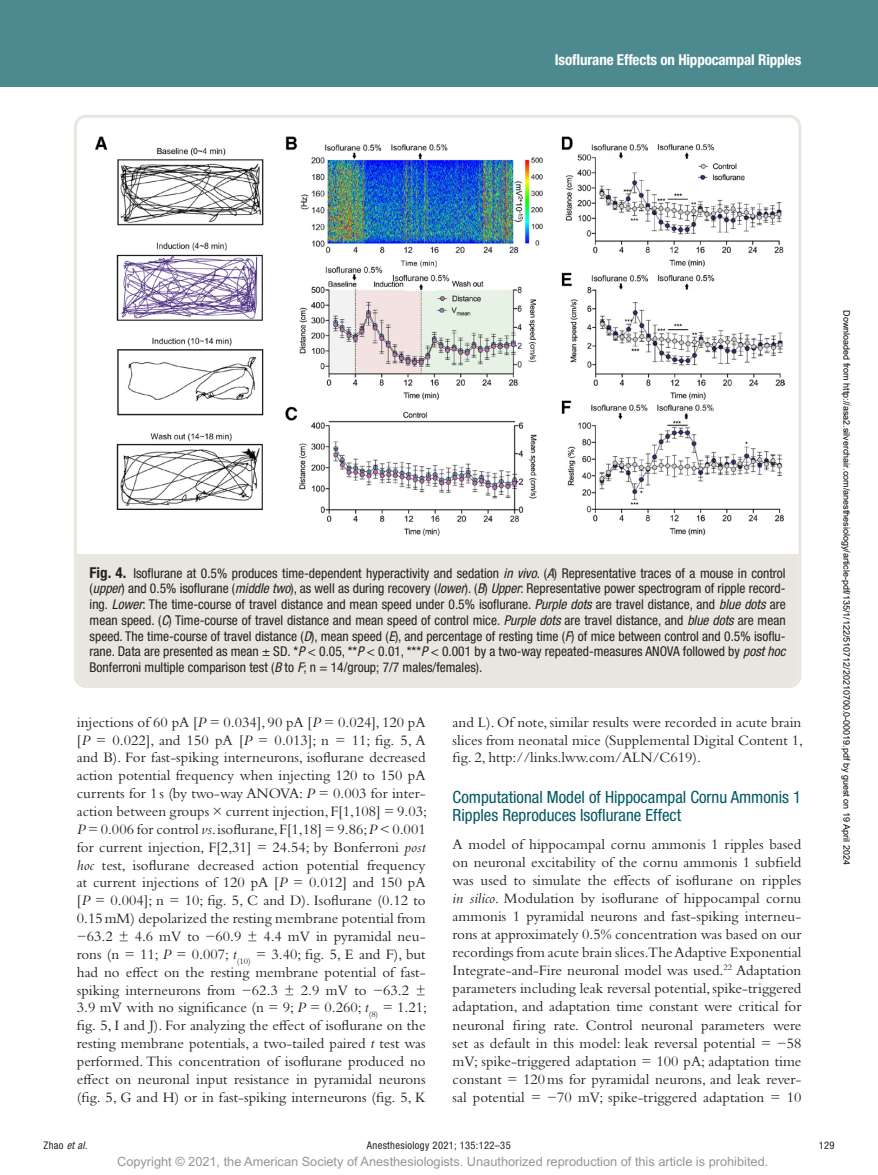
<style>
.page{position:relative;width:878px;height:1175px;background:#fff}
.page>*{position:absolute;margin:0;border:0;box-sizing:border-box;transform-origin:0 0}
.t1{font:condensed 16.8px/18px "Helvetica Neue LT Std";color:#005861}
.t2{font:15px/17.9px "Bembo Std";color:#231f20;text-align:justify}
.t3{font:700 condensed 15px "Helvetica Neue LT Std";letter-spacing:-.01em;color:#fff}
.t4{font:condensed 13.5px/15.8px "Helvetica Neue LT Std";color:#231f20;text-align:justify}
.t5{font:12.75px "Arial MT Std";color:#939598}
.t6{font:condensed 10.5px "Helvetica Neue LT Std";letter-spacing:.03em;color:#231f20}
.t7{font:italic condensed 10.5px "Helvetica Neue LT Std";color:#231f20}
.t8{font:9px "Arial";color:#000}
.s1{font-weight:700;font-size:15px}
.s2{font-style:italic}
.s3{font-style:normal}
</style>
<div class="page">
<div style="left:0;top:0;width:878px;height:86px;background:#4d8a90"></div>
<img style="left:95px;top:136px;width:689px;height:400px">
<div style="left:77px;top:554px;width:721px;height:131px;background:#e9e6df"></div>
<div style="left:74px;top:115px;width:727px;height:573px;border:3px solid #e9e6df;border-radius:11px"></div>
<p class="t3" style="left:555px;top:51px;width:248px">Isoflurane Effects on Hippocampal Ripples</p>
<p class="t4" style="left:90px;top:565px;width:697px"><span class="s1">Fig. 4.</span> Isoflurane at 0.5% produces time-dependent hyperactivity and sedation <span class="s2">in vivo</span>. (<span class="s2">A</span>) Representative traces of a mouse in control (<span class="s2">upper</span>) and 0.5% isoflurane (<span class="s2">middle two</span>), as well as during recovery (<span class="s2">lower</span>). (<span class="s2">B</span>) <span class="s2">Upper</span>: Representative power spectrogram of ripple record&shy;ing. <span class="s2">Lower</span>: The time-course of travel distance and mean speed under 0.5% isoflurane. <span class="s2">Purple dots</span> are travel distance, and <span class="s2">blue dots</span> are mean speed. (<span class="s2">C</span>) Time-course of travel distance and mean speed of control mice. <span class="s2">Purple dots</span> are travel distance, and <span class="s2">blue dots</span> are mean speed. The time-course of travel distance (<span class="s2">D</span>), mean speed (<span class="s2">E</span>), and percentage of resting time (<span class="s2">F</span>) of mice between control and 0.5% isoflu&shy;rane. Data are presented as mean ± SD. *<span class="s2">P</span> &lt; 0.05, **<span class="s2">P</span> &lt; 0.01, ***<span class="s2">P</span> &lt; 0.001 by a two-way repeated-measures ANOVA followed by <span class="s2">post hoc </span>Bonferroni multiple comparison test (<span class="s2">B</span> to <span class="s2">F</span>; n = 14/group; 7/7 males/females).</p>
<p class="t2" style="left:77px;top:712px;width:352px">injections of 60 pA [<span class="s2">P</span> = 0.034], 90 pA [<span class="s2">P</span> = 0.024], 120 pA [<span class="s2">P</span> = 0.022], and 150 pA [<span class="s2">P</span> = 0.013]; n = 11; fig. 5, A and B). For fast-spiking interneurons, isoflurane decreased action potential frequency when injecting 120 to 150 pA currents for 1 s (by two-way ANOVA: <span class="s2">P</span> = 0.003 for inter&shy;action between groups × current injection, F[1,108] = 9.03; <span class="s2">P</span> = 0.006 for control <span class="s2">vs</span>. isoflurane, F[1,18] = 9.86; <span class="s2">P</span> &lt; 0.001 for current injection, F[2,31] = 24.54; by Bonferroni <span class="s2">post hoc</span> test, isoflurane decreased action potential frequency at current injections of 120 pA [<span class="s2">P</span> = 0.012] and 150 pA [<span class="s2">P</span> = 0.004]; n = 10; fig. 5, C and D). Isoflurane (0.12 to 0.15mM) depolarized the resting membrane potential from −63.2 ± 4.6 mV to −60.9 ± 4.4 mV in pyramidal neu&shy;rons (n = 11; <span class="s2">P</span> = 0.007; <span class="s2">t</span><sub>(10)</sub> = 3.40; fig. 5, E and F), but had no effect on the resting membrane potential of fast&shy;spiking interneurons from −62.3 ± 2.9 mV to −63.2 ± 3.9 mV with no significance (n = 9; <span class="s2">P</span> = 0.260; <span class="s2">t</span><sub>(8)</sub> = 1.21; fig. 5, I and J). For analyzing the effect of isoflurane on the resting membrane potentials, a two-tailed paired <span class="s2">t</span> test was performed. This concentration of isoflurane produced no effect on neuronal input resistance in pyramidal neurons (fig. 5, G and H) or in fast-spiking interneurons (fig. 5, K</p>
<p class="t2" style="left:452px;top:712px;width:352px">and L). Of note, similar results were recorded in acute brain slices from neonatal mice (Supplemental Digital Content 1, fig. 2, http://links.lww.com/ALN/C619).</p>
<p class="t1" style="left:452px;top:788px;width:350px">Computational Model of Hippocampal Cornu Ammonis 1<br>Ripples Reproduces Isoflurane Effect</p>
<p class="t2" style="left:452px;top:835px;width:350px">A model of hippocampal cornu ammonis 1 ripples based on neuronal excitability of the cornu ammonis 1 subfield was used to simulate the effects of isoflurane on ripples <span class="s2">in silico</span>. Modulation by isoflurane of hippocampal cornu ammonis 1 pyramidal neurons and fast-spiking interneu&shy;rons at approximately 0.5% concentration was based on our recordings from acute brain slices.The Adaptive Exponential Integrate-and-Fire neuronal model was used.<sup>22</sup> Adaptation parameters including leak reversal potential, spike-triggered adaptation, and adaptation time constant were critical for neuronal firing rate. Control neuronal parameters were set as default in this model: leak reversal potential = −58 mV; spike-triggered adaptation = 100 pA; adaptation time constant = 120ms for pyramidal neurons, and leak rever&shy;sal potential = −70 mV; spike-triggered adaptation = 10</p>
<p class="t8" style="left:850px;top:310px;width:556px;rotate:90deg">Downloaded from http://asa2.silverchair.com/anesthesiology/article-pdf/135/1/122/510712/20210700.0-00019.pdf by guest on 19 April 2024</p>
<p class="t7" style="left:44px;top:1139px;width:45px"><span class="s3">Zhao</span> et al.</p>
<p class="t6" style="left:367px;top:1139px;width:145px">Anesthesiology 2021; 135:122–35</p>
<p class="t6" style="left:818px;top:1139px;width:17px">129</p>
<p class="t5" style="left:117px;top:1154px;width:652px">Copyright © 2021, the American Society of Anesthesiologists. Unauthorized reproduction of this article is prohibited.</p>
</div>
